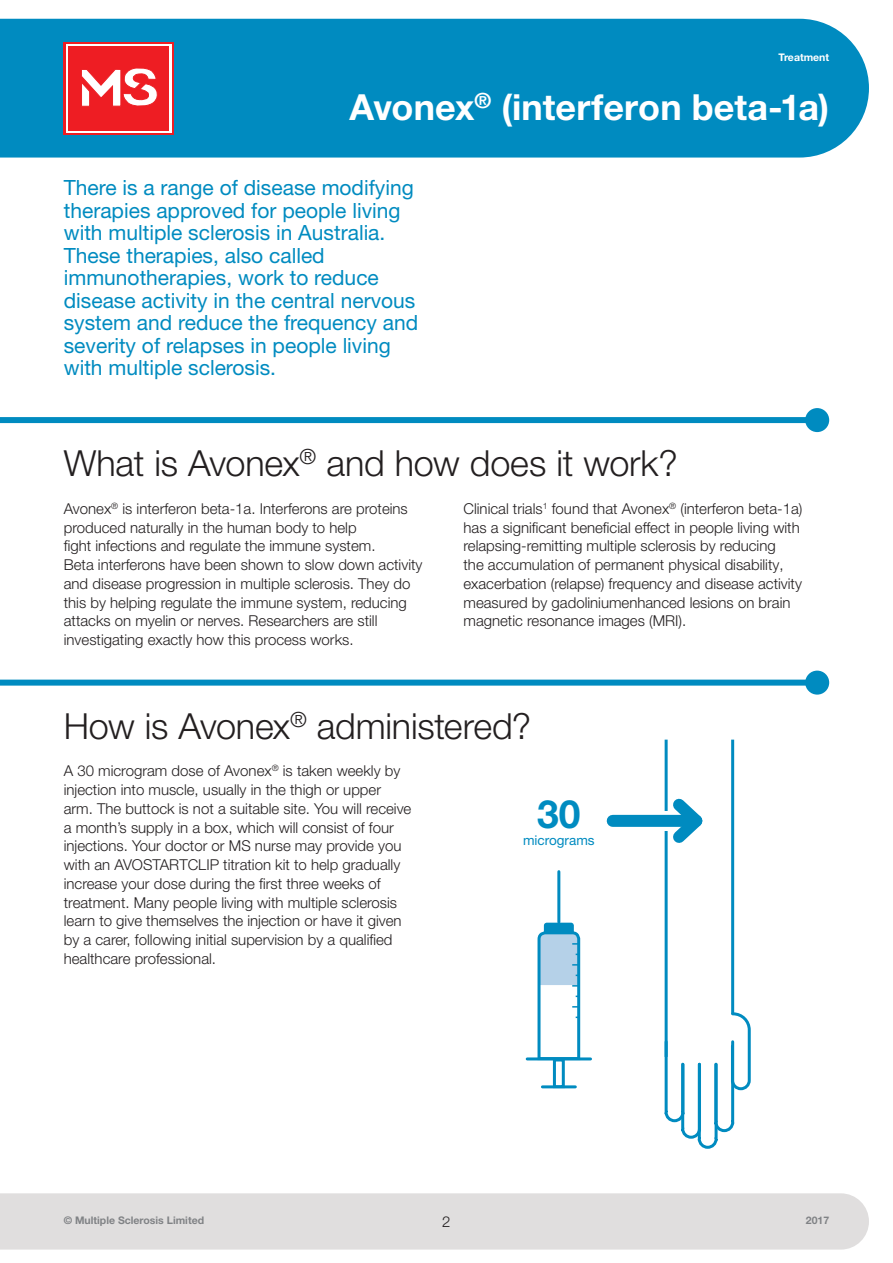
<style>
.page{position:relative;width:893px;height:1263px;background:#fff}
.page>*{position:absolute;margin:0;border:0;box-sizing:border-box;transform-origin:0 0}
.t1{font:700 39px "Helvetica Neue LT Pro";color:#008bc0}
.t2{font:300 36px "Helvetica Neue LT Pro";letter-spacing:-.005em;color:#231f20}
.t3{font:700 36px "Helvetica Neue LT Pro";color:#fff}
.t4{font:21px/22.5px "Helvetica Neue LT Pro";color:#008bc0}
.t5{font:300 15px/18.8px "Helvetica Neue LT Pro";color:#231f20}
.t6{font:13.5px "Helvetica Neue LT Pro";color:#008bc0}
.t7{font:700 10.5px "Helvetica Neue LT Pro";color:#808285}
.t8{font:700 10.5px "Helvetica Neue LT Pro";color:#fff}
</style>
<div class="page">
<div style="left:0;top:19px;width:869px;height:139px;background:#008bc0"></div>
<div style="left:0;top:1193px;width:869px;height:56px;background:#e0dede"></div>
<svg style="left:64px;top:42px;width:110px;height:92px"></svg>
<div style="left:66px;top:44px;width:105px;height:88px;background:linear-gradient(to right,#ee1d23,#ee1d23)"></div>
<div style="left:69px;top:46px;width:100px;height:84px;background:#ee1d23"></div>
<svg style="left:81px;top:68px;width:77px;height:39px"></svg>
<hr style="left:557px;top:872px;width:3px;height:50px;background:#008bc0">
<hr style="left:527px;top:1057px;width:64px;height:3px;background:#008bc0">
<hr style="left:542px;top:1085px;width:33px;height:3px;background:#008bc0">
<div style="left:553px;top:1058px;width:12px;height:30px;background:#fff;border:3px solid #008bc0"></div>
<svg style="left:536px;top:921px;width:46px;height:140px"></svg>
<hr style="left:731px;top:740px;width:3px;height:274px;background:#008bc0">
<hr style="left:665px;top:740px;width:3px;height:317px;background:#008bc0">
<div style="left:613px;top:815px;width:83px;height:12px;background:#008bc0"></div>
<svg style="left:662px;top:788px;width:89px;height:361px"></svg>
<div style="left:0;top:417px;width:817px;height:6px;background:#008bc0"></div>
<div style="left:805px;top:408px;width:24px;height:24px;background:#008bc0;border-radius:50%"></div>
<div style="left:0;top:680px;width:817px;height:6px;background:#008bc0"></div>
<div style="left:805px;top:671px;width:24px;height:24px;background:#008bc0;border-radius:50%"></div>
<p class="t8" style="left:779px;top:51px;width:52px">Treatment</p>
<h2 class="t3" style="left:350px;top:84px;width:481px">Avonex<sup>®</sup> (interferon beta-1a)</h2>
<p class="t4" style="left:64px;top:176px;width:356px">There is a range of disease modifying therapies approved for people living with multiple sclerosis in Australia.<br>These therapies, also called immunotherapies, work to reduce disease activity in the central nervous system and reduce the frequency and severity of relapses in people living with multiple sclerosis.</p>
<h2 class="t2" style="left:64px;top:441px;width:616px">What is Avonex<sup>®</sup> and how does it work?</h2>
<p class="t5" style="left:64px;top:499px;width:360px">Avonex<sup>®</sup> is interferon beta-1a. Interferons are proteins produced naturally in the human body to help<br>fight infections and regulate the immune system.<br>Beta interferons have been shown to slow down activity and disease progression in multiple sclerosis. They do this by helping regulate the immune system, reducing attacks on myelin or nerves. Researchers are still investigating exactly how this process works.</p>
<p class="t5" style="left:463px;top:499px;width:340px">Clinical trials<sup>1</sup> found that Avonex<sup>®</sup> (interferon beta-1a) has a significant beneficial effect in people living with relapsing-remitting multiple sclerosis by reducing<br>the accumulation of permanent physical disability, exacerbation (relapse) frequency and disease activity measured by gadoliniumenhanced lesions on brain magnetic resonance images (MRI).</p>
<h2 class="t2" style="left:64px;top:704px;width:469px">How is Avonex<sup>®</sup> administered?</h2>
<p class="t5" style="left:64px;top:761px;width:349px">A 30 microgram dose of Avonex<sup>®</sup> is taken weekly by injection into muscle, usually in the thigh or upper arm. The buttock is not a suitable site. You will receive a month’s supply in a box, which will consist of four injections. Your doctor or MS nurse may provide you with an AVOSTARTCLIP titration kit to help gradually increase your dose during the first three weeks of treatment. Many people living with multiple sclerosis learn to give themselves the injection or have it given by a carer, following initial supervision by a qualified healthcare professional.</p>
<h1 class="t1" style="left:537px;top:790px;width:45px">30</h1>
<p class="t6" style="left:523px;top:831px;width:73px">micrograms</p>
<p class="t7" style="left:64px;top:1213px;width:142px">© Multiple Sclerosis Limited</p>
<p class="t5" style="left:442px;top:1212px;width:10px">2</p>
<p class="t7" style="left:806px;top:1213px;width:25px">2017</p>
</div>
